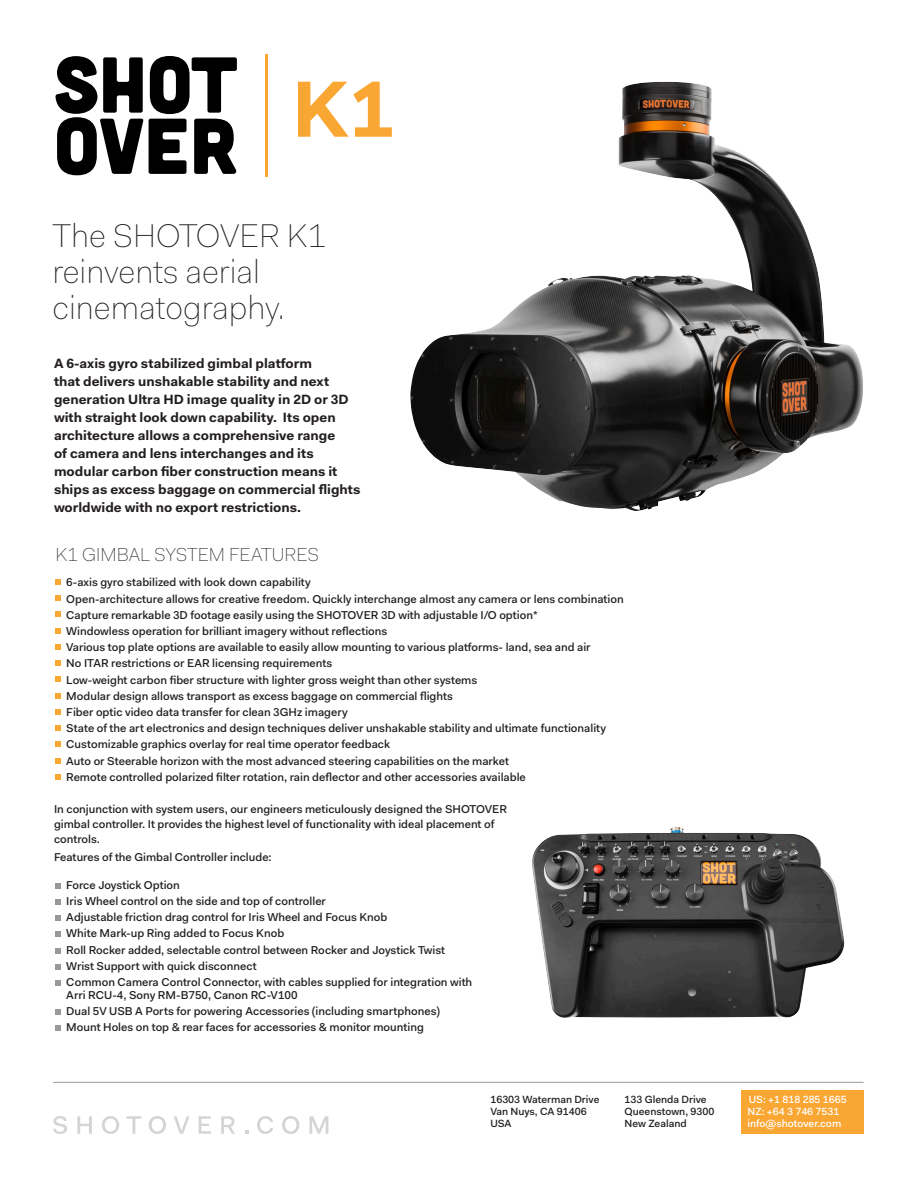
<style>
.page{position:relative;width:918px;height:1188px;background:#fff}
.page>*{position:absolute;margin:0;border:0;box-sizing:border-box;transform-origin:0 0}
.t1{font:100 33px/36px "Fakt Pro";color:#231f20}
.t2{font:100 18.9px "Fakt Pro";color:#231f20}
.t3{font:700 13.5px/18px "Fakt Pro";color:#231f20}
.t4{font:500 11.55px/15px "Fakt";color:#231f20}
.t5{font:500 10.5px "Fakt";color:#231f20}
.t6{font:500 10.5px/12px "Fakt";color:#fff}
</style>
<div class="page">
<svg style="left:55px;top:883px;width:6px;height:5px"></svg>
<svg style="left:55px;top:899px;width:6px;height:6px"></svg>
<svg style="left:55px;top:915px;width:6px;height:6px"></svg>
<svg style="left:55px;top:932px;width:6px;height:5px"></svg>
<svg style="left:55px;top:948px;width:6px;height:5px"></svg>
<svg style="left:55px;top:964px;width:6px;height:6px"></svg>
<svg style="left:55px;top:980px;width:6px;height:6px"></svg>
<svg style="left:55px;top:1009px;width:6px;height:5px"></svg>
<svg style="left:55px;top:1025px;width:6px;height:6px"></svg>
<img style="left:532px;top:827px;width:312px;height:191px">
<svg style="left:55px;top:56px;width:182px;height:119px"></svg>
<svg style="left:298px;top:82px;width:94px;height:55px"></svg>
<hr style="left:266px;top:55px;width:2px;height:122px;background:#faa633">
<img style="left:410px;top:86px;width:453px;height:425px">
<svg style="left:55px;top:579px;width:6px;height:6px"></svg>
<svg style="left:55px;top:595px;width:6px;height:6px"></svg>
<svg style="left:55px;top:612px;width:6px;height:5px"></svg>
<svg style="left:55px;top:628px;width:6px;height:5px"></svg>
<svg style="left:55px;top:644px;width:6px;height:6px"></svg>
<svg style="left:55px;top:660px;width:6px;height:6px"></svg>
<svg style="left:55px;top:677px;width:6px;height:5px"></svg>
<svg style="left:55px;top:693px;width:6px;height:5px"></svg>
<svg style="left:55px;top:709px;width:6px;height:6px"></svg>
<svg style="left:55px;top:725px;width:6px;height:6px"></svg>
<svg style="left:55px;top:742px;width:6px;height:5px"></svg>
<svg style="left:56px;top:758px;width:5px;height:5px"></svg>
<svg style="left:56px;top:774px;width:5px;height:6px"></svg>
<div style="left:742px;top:1091px;width:122px;height:43px;background:#faa633"></div>
<svg style="left:53px;top:1116px;width:14px;height:18px"></svg>
<svg style="left:77px;top:1116px;width:15px;height:18px"></svg>
<svg style="left:102px;top:1116px;width:17px;height:18px"></svg>
<svg style="left:127px;top:1116px;width:14px;height:18px"></svg>
<svg style="left:149px;top:1116px;width:17px;height:18px"></svg>
<svg style="left:174px;top:1116px;width:15px;height:18px"></svg>
<svg style="left:199px;top:1116px;width:12px;height:18px"></svg>
<svg style="left:221px;top:1116px;width:14px;height:18px"></svg>
<svg style="left:245px;top:1130px;width:3px;height:4px"></svg>
<svg style="left:257px;top:1116px;width:16px;height:18px"></svg>
<svg style="left:282px;top:1116px;width:17px;height:18px"></svg>
<svg style="left:309px;top:1116px;width:19px;height:18px"></svg>
<hr style="left:53px;top:1082px;width:811px;height:1px;background:#989999">
<p class="t1" style="left:52px;top:218px;width:276px">The SHOTOVER K1</p>
<p class="t1" style="left:52px;top:254px;width:234px">reinvents aerial cinematography.</p>
<p class="t3" style="left:54px;top:354px;width:308px">A 6-axis gyro stabilized gimbal platform<br>that delivers unshakable stability and next generation Ultra HD image quality in 2D or 3D with straight look down capability. Its open architecture allows a comprehensive range<br>of camera and lens interchanges and its modular carbon fiber construction means it ships as excess baggage on commercial flights worldwide with no export restrictions.</p>
<p class="t2" style="left:55px;top:542px;width:265px">K1 GIMBAL SYSTEM FEATURES</p>
<p class="t4" style="left:66px;top:575px;width:246px">6-axis gyro stabilized with look down capability</p>
<p class="t4" style="left:66px;top:591px;width:559px">Open-architecture allows for creative freedom. Quickly interchange almost any camera or lens combination</p>
<p class="t4" style="left:66px;top:607px;width:473px">Capture remarkable 3D footage easily using the SHOTOVER 3D with adjustable I/O option*</p>
<p class="t4" style="left:66px;top:623px;width:323px">Windowless operation for brilliant imagery without reflections</p>
<p class="t4" style="left:66px;top:640px;width:526px">Various top plate options are available to easily allow mounting to various platforms- land, sea and air</p>
<p class="t4" style="left:66px;top:656px;width:268px">No ITAR restrictions or EAR licensing requirements</p>
<p class="t4" style="left:66px;top:672px;width:413px">Low-weight carbon fiber structure with lighter gross weight than other systems</p>
<p class="t4" style="left:66px;top:688px;width:388px">Modular design allows transport as excess baggage on commercial flights</p>
<p class="t4" style="left:66px;top:704px;width:283px">Fiber optic video data transfer for clean 3GHz imagery</p>
<p class="t4" style="left:66px;top:721px;width:541px">State of the art electronics and design techniques deliver unshakable stability and ultimate functionality</p>
<p class="t4" style="left:66px;top:737px;width:325px">Customizable graphics overlay for real time operator feedback</p>
<p class="t4" style="left:66px;top:753px;width:444px">Auto or Steerable horizon with the most advanced steering capabilities on the market</p>
<p class="t4" style="left:66px;top:769px;width:461px">Remote controlled polarized filter rotation, rain deflector and other accessories available</p>
<p class="t4" style="left:54px;top:801px;width:455px">In conjunction with system users, our engineers meticulously designed the SHOTOVER gimbal controller. It provides the highest level of functionality with ideal placement of controls.</p>
<p class="t4" style="left:54px;top:849px;width:219px">Features of the Gimbal Controller include:</p>
<p class="t4" style="left:66px;top:877px;width:115px">Force Joystick Option</p>
<p class="t4" style="left:66px;top:893px;width:261px">Iris Wheel control on the side and top of controller</p>
<p class="t4" style="left:66px;top:909px;width:323px">Adjustable friction drag control for Iris Wheel and Focus Knob</p>
<p class="t4" style="left:66px;top:926px;width:219px">White Mark-up Ring added to Focus Knob</p>
<p class="t4" style="left:66px;top:942px;width:380px">Roll Rocker added, selectable control between Rocker and Joystick Twist</p>
<p class="t4" style="left:66px;top:958px;width:192px">Wrist Support with quick disconnect</p>
<p class="t4" style="left:66px;top:974px;width:408px">Common Camera Control Connector, with cables supplied for integration with</p>
<p class="t4" style="left:66px;top:987px;width:233px">Arri RCU-4, Sony RM-B750, Canon RC-V100</p>
<p class="t4" style="left:66px;top:1003px;width:375px">Dual 5V USB A Ports for powering Accessories (including smartphones)</p>
<p class="t4" style="left:66px;top:1020px;width:359px">Mount Holes on top &amp; rear faces for accessories &amp; monitor mounting</p>
<p class="t5" style="left:490px;top:1093px;width:111px">16303 Waterman Drive</p>
<p class="t5" style="left:490px;top:1105px;width:98px">Van Nuys, CA 91406</p>
<p class="t5" style="left:490px;top:1117px;width:23px">USA</p>
<p class="t5" style="left:625px;top:1093px;width:84px">133 Glenda Drive</p>
<p class="t5" style="left:625px;top:1105px;width:91px">Queenstown, 9300</p>
<p class="t5" style="left:625px;top:1117px;width:64px">New Zealand</p>
<p class="t6" style="left:748px;top:1093px;width:101px">US: +1 818 285 1665<br>NZ: +64 3 746 7531 info@shotover.com</p>
</div>
